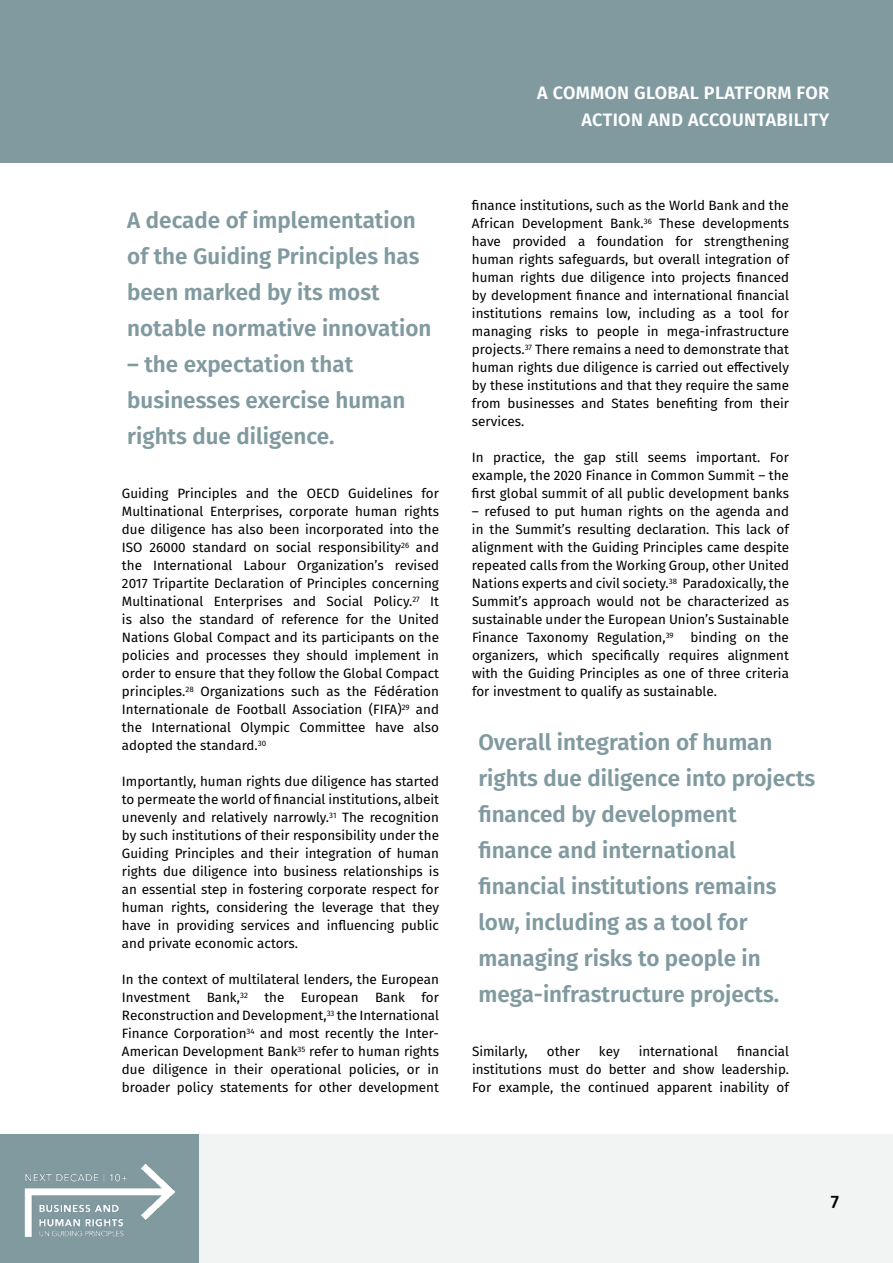
<style>
.page{position:relative;width:893px;height:1263px;background:#fff}
.page>*{position:absolute;margin:0;border:0;box-sizing:border-box;transform-origin:0 0}
.t1{font:600 22.5px/36px "Fira Sans";color:#809aa0}
.t2{font:600 18px/27px "Fira Sans";letter-spacing:.02em;color:#fff;text-align:right}
.t3{font:500 18px "Fira Sans";color:#000}
.t4{font:13.5px/18px "Fira Sans";color:#000;text-align:justify}
</style>
<div class="page">
<div style="left:198px;top:1134px;width:695px;height:129px;background:#f2f3f3"></div>
<div style="left:0;top:0;width:893px;height:162px;background:#809aa0"></div>
<div style="left:0;top:1134px;width:198px;height:129px;background:#809aa0"></div>
<img style="left:24px;top:1164px;width:152px;height:73px">
<h1 class="t1" style="left:127px;top:201px;width:306px">A decade of implementation of the Guiding Principles has been marked by its most notable normative innovation</h1>
<h1 class="t1" style="left:127px;top:345px;width:280px">– the expectation that businesses exercise human rights due diligence.</h1>
<p class="t4" style="left:122px;top:484px;width:319px">Guiding Principles and the OECD Guidelines for Multinational Enterprises, corporate human rights due diligence has also been incorporated into the ISO 26000 standard on social responsibility<sup>26</sup> and the International Labour Organization’s revised 2017 Tripartite Declaration of Principles concerning Multinational Enterprises and Social Policy.<sup>27</sup> It is also the standard of reference for the United Nations Global Compact and its participants on the policies and processes they should implement in order to ensure that they follow the Global Compact principles.<sup>28</sup> Organizations such as the Fédération Internationale de Football Association (FIFA)<sup>29</sup> and the International Olympic Committee have also adopted the standard.<sup>30</sup></p>
<p class="t4" style="left:122px;top:772px;width:319px">Importantly, human rights due diligence has started to permeate the world of financial institutions, albeit unevenly and relatively narrowly.<sup>31</sup> The recognition by such institutions of their responsibility under the Guiding Principles and their integration of human rights due diligence into business relationships is an essential step in fostering corporate respect for human rights, considering the leverage that they have in providing services and influencing public and private economic actors.</p>
<p class="t4" style="left:122px;top:970px;width:319px">In the context of multilateral lenders, the European Investment Bank,<sup>32</sup> the European Bank for Reconstruction and Development,<sup>33</sup> the International Finance Corporation<sup>34</sup> and most recently the Inter-American Development Bank<sup>35</sup> refer to human rights due diligence in their operational policies, or in broader policy statements for other development</p>
<h2 class="t2" style="left:537px;top:78px;width:294px">A COMMON GLOBAL PLATFORM FOR<br>ACTION AND ACCOUNTABILITY</h2>
<p class="t4" style="left:472px;top:196px;width:319px">finance institutions, such as the World Bank and the African Development Bank.<sup>36</sup> These developments have provided a foundation for strengthening human rights safeguards, but overall integration of human rights due diligence into projects financed by development finance and international financial institutions remains low, including as a tool for managing risks to people in mega-infrastructure projects.<sup>37</sup> There remains a need to demonstrate that human rights due diligence is carried out effectively by these institutions and that they require the same from businesses and States benefiting from their services.</p>
<p class="t4" style="left:472px;top:448px;width:318px">In practice, the gap still seems important. For example, the 2020 Finance in Common Summit – the first global summit of all public development banks</p>
<p class="t4" style="left:472px;top:502px;width:319px">– refused to put human rights on the agenda and in the Summit’s resulting declaration. This lack of alignment with the Guiding Principles came despite repeated calls from the Working Group, other United Nations experts and civil society.<sup>38</sup> Paradoxically, the Summit’s approach would not be characterized as sustainable under the European Union’s Sustainable Finance Taxonomy Regulation,<sup>39</sup> binding on the organizers, which specifically requires alignment with the Guiding Principles as one of three criteria for investment to qualify as sustainable.</p>
<p class="t1" style="left:478px;top:723px;width:338px">Overall integration of human rights due diligence into projects financed by development finance and international financial institutions remains low, including as a tool for managing risks to people in mega-infrastructure projects.</p>
<p class="t4" style="left:472px;top:1042px;width:57px">Similarly,</p>
<p class="t4" style="left:547px;top:1042px;width:35px">other</p>
<p class="t4" style="left:599px;top:1042px;width:22px">key</p>
<p class="t4" style="left:639px;top:1042px;width:81px">international</p>
<p class="t4" style="left:472px;top:1042px;width:319px;text-indent:265px">financial institutions must do better and show leadership.<br>For example, the continued apparent inability of</p>
<h2 class="t3" style="left:831px;top:1187px;width:10px">7</h2>
</div>
